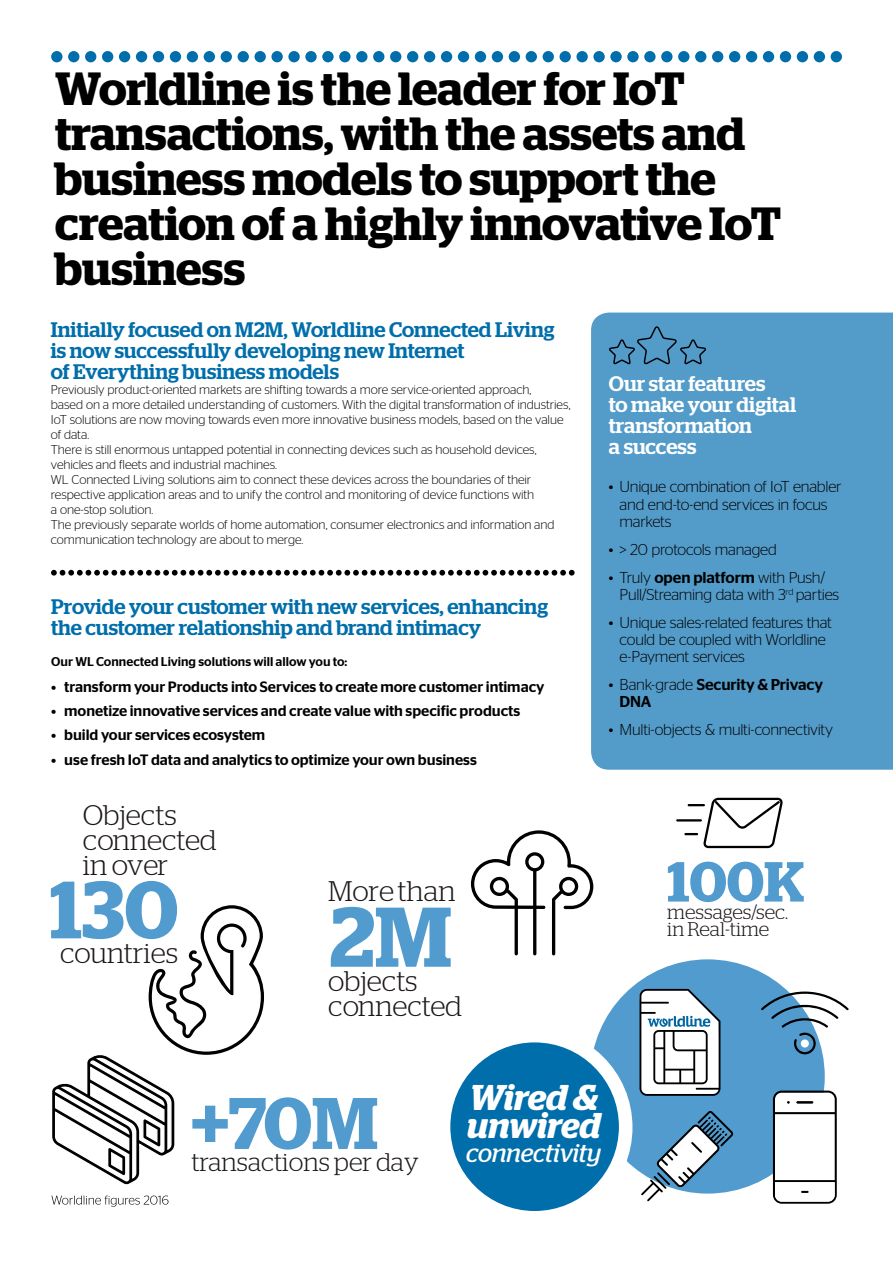
<style>
.page{position:relative;width:893px;height:1263px;background:#fff}
.page>*{position:absolute;margin:0;border:0;box-sizing:border-box;transform-origin:0 0}
.t1{font:600 84.45px "Stag";color:#519bcf}
.t2{font:600 81px "Stag";color:#519bcf}
.t3{font:600 72.75px "Stag";color:#519bcf}
.t4{font:600 56.4px "Stag";color:#519bcf}
.t5{font:600 46.5px/45px "Stag";letter-spacing:-.005em;color:#000}
.t6{font:italic 600 35.85px/28.2px "Stag";letter-spacing:-.01em;color:#fff}
.t7{font:300 28.35px/24.9px "Stag";color:#1d171a}
.t8{font:italic 25.65px "Stag";letter-spacing:-.01em;color:#fff}
.t9{font:300 25.5px "Stag";color:#1d171a}
.t10{font:500 21px/21px "Stag";color:#006eab}
.t11{font:500 21px/21px "Stag";color:#fff}
.t12{font:300 19.65px/17.4px "Stag";color:#1d171a}
.t13{font:300 15.75px/17.2px "Stag Sans";letter-spacing:-.015em;color:#000}
.t14{font:500 15.75px/17.2px "Stag Sans";letter-spacing:-.005em;color:#000}
.t15{font:500 15px "Stag Sans";letter-spacing:-.005em;color:#000}
.t16{font:300 12.75px/15px "Stag Sans";letter-spacing:-.005em;color:#000}
.t17{font:500 12.75px "Stag Sans";color:#000}
.s1{font-weight:500}
.s2{font-weight:300}
</style>
<div class="page">
<div style="left:591px;top:313px;width:302px;height:457px;background:#539bc9"></div>
<div style="left:51px;top:51px;width:12px;height:11px;background:#006eab;border-radius:50%"></div>
<div style="left:68px;top:51px;width:11px;height:11px;background:#006eab;border-radius:50%"></div>
<div style="left:85px;top:51px;width:11px;height:11px;background:#006eab;border-radius:50%"></div>
<div style="left:102px;top:51px;width:11px;height:11px;background:#006eab;border-radius:50%"></div>
<div style="left:119px;top:51px;width:11px;height:11px;background:#006eab;border-radius:50%"></div>
<div style="left:136px;top:51px;width:11px;height:11px;background:#006eab;border-radius:50%"></div>
<div style="left:153px;top:51px;width:11px;height:11px;background:#006eab;border-radius:50%"></div>
<div style="left:170px;top:51px;width:11px;height:11px;background:#006eab;border-radius:50%"></div>
<div style="left:187px;top:51px;width:11px;height:11px;background:#006eab;border-radius:50%"></div>
<div style="left:204px;top:51px;width:11px;height:11px;background:#006eab;border-radius:50%"></div>
<div style="left:221px;top:51px;width:11px;height:11px;background:#006eab;border-radius:50%"></div>
<div style="left:238px;top:51px;width:11px;height:11px;background:#006eab;border-radius:50%"></div>
<div style="left:254px;top:51px;width:12px;height:11px;background:#006eab;border-radius:50%"></div>
<div style="left:271px;top:51px;width:12px;height:11px;background:#006eab;border-radius:50%"></div>
<div style="left:288px;top:51px;width:12px;height:11px;background:#006eab;border-radius:50%"></div>
<div style="left:305px;top:51px;width:12px;height:11px;background:#006eab;border-radius:50%"></div>
<div style="left:322px;top:51px;width:12px;height:11px;background:#006eab;border-radius:50%"></div>
<div style="left:339px;top:51px;width:12px;height:11px;background:#006eab;border-radius:50%"></div>
<div style="left:356px;top:51px;width:11px;height:11px;background:#006eab;border-radius:50%"></div>
<div style="left:373px;top:51px;width:11px;height:11px;background:#006eab;border-radius:50%"></div>
<div style="left:390px;top:51px;width:11px;height:11px;background:#006eab;border-radius:50%"></div>
<div style="left:407px;top:51px;width:11px;height:11px;background:#006eab;border-radius:50%"></div>
<div style="left:424px;top:51px;width:11px;height:11px;background:#006eab;border-radius:50%"></div>
<div style="left:441px;top:51px;width:11px;height:11px;background:#006eab;border-radius:50%"></div>
<div style="left:458px;top:51px;width:11px;height:11px;background:#006eab;border-radius:50%"></div>
<div style="left:475px;top:51px;width:11px;height:11px;background:#006eab;border-radius:50%"></div>
<div style="left:492px;top:51px;width:11px;height:11px;background:#006eab;border-radius:50%"></div>
<div style="left:509px;top:51px;width:11px;height:11px;background:#006eab;border-radius:50%"></div>
<div style="left:526px;top:51px;width:11px;height:11px;background:#006eab;border-radius:50%"></div>
<div style="left:543px;top:51px;width:11px;height:11px;background:#006eab;border-radius:50%"></div>
<div style="left:559px;top:51px;width:12px;height:11px;background:#006eab;border-radius:50%"></div>
<div style="left:576px;top:51px;width:12px;height:11px;background:#006eab;border-radius:50%"></div>
<div style="left:593px;top:51px;width:12px;height:11px;background:#006eab;border-radius:50%"></div>
<div style="left:610px;top:51px;width:12px;height:11px;background:#006eab;border-radius:50%"></div>
<div style="left:627px;top:51px;width:12px;height:11px;background:#006eab;border-radius:50%"></div>
<div style="left:644px;top:51px;width:12px;height:11px;background:#006eab;border-radius:50%"></div>
<div style="left:661px;top:51px;width:11px;height:11px;background:#006eab;border-radius:50%"></div>
<div style="left:678px;top:51px;width:11px;height:11px;background:#006eab;border-radius:50%"></div>
<div style="left:695px;top:51px;width:11px;height:11px;background:#006eab;border-radius:50%"></div>
<div style="left:712px;top:51px;width:11px;height:11px;background:#006eab;border-radius:50%"></div>
<div style="left:729px;top:51px;width:11px;height:11px;background:#006eab;border-radius:50%"></div>
<div style="left:746px;top:51px;width:11px;height:11px;background:#006eab;border-radius:50%"></div>
<div style="left:763px;top:51px;width:11px;height:11px;background:#006eab;border-radius:50%"></div>
<div style="left:780px;top:51px;width:11px;height:11px;background:#006eab;border-radius:50%"></div>
<div style="left:797px;top:51px;width:11px;height:11px;background:#006eab;border-radius:50%"></div>
<div style="left:814px;top:51px;width:11px;height:11px;background:#006eab;border-radius:50%"></div>
<div style="left:831px;top:51px;width:11px;height:11px;background:#006eab;border-radius:50%"></div>
<svg style="left:51px;top:570px;width:524px;height:6px"></svg>
<div style="left:590px;top:959px;width:235px;height:234px;background:#519bcf;border-radius:50%"></div>
<svg style="left:761px;top:988px;width:88px;height:66px"></svg>
<svg style="left:773px;top:1090px;width:64px;height:114px"></svg>
<div style="left:801px;top:1039px;width:8px;height:8px;background:#fff;border-radius:50%"></div>
<svg style="left:641px;top:1111px;width:92px;height:90px"></svg>
<div style="left:433px;top:1028px;width:199px;height:199px;background:#fff;border-radius:50%"></div>
<div style="left:450px;top:1042px;width:169px;height:169px;background:#006eab;border-radius:50%"></div>
<svg style="left:609px;top:326px;width:97px;height:38px;background:#4988b1"></svg>
<svg style="left:639px;top:989px;width:81px;height:107px;background:#bfc8ce"></svg>
<svg style="left:471px;top:830px;width:123px;height:126px"></svg>
<svg style="left:52px;top:905px;width:212px;height:280px"></svg>
<hr style="left:676px;top:819px;width:26px;height:2px;background:#000">
<svg style="left:684px;top:798px;width:99px;height:50px"></svg>
<svg style="left:52px;top:1195px;width:116px;height:12px"></svg>
<h3 class="t5" style="left:55px;top:66px;width:727px">Worldline is the leader for IoT transactions, with the assets and business models to support the creation of a highly innovative IoT business</h3>
<h3 class="t10" style="left:51px;top:319px;width:505px">Initially focused on M2M, Worldline Connected Living is now successfully developing new Internet<br>of Everything business models</h3>
<p class="t16" style="left:51px;top:382px;width:521px">Previously product-oriented markets are shifting towards a more service-oriented approach,<br>based on a more detailed understanding of customers. With the digital transformation of industries, IoT solutions are now moving towards even more innovative business models, based on the value of data.<br>There is still enormous untapped potential in connecting devices such as household devices, vehicles and fleets and industrial machines.<br>WL Connected Living solutions aim to connect these devices across the boundaries of their respective application areas and to unify the control and monitoring of device functions with<br>a one-stop solution.<br>The previously separate worlds of home automation, consumer electronics and information and communication technology are about to merge.</p>
<h3 class="t10" style="left:51px;top:596px;width:498px">Provide your customer with new services, enhancing the customer relationship and brand intimacy</h3>
<p class="t17" style="left:51px;top:655px;width:298px">Our WL Connected Living solutions will allow you to:</p>
<p class="t15" style="left:51px;top:678px;width:495px">• transform your Products into Services to create more customer intimacy</p>
<p class="t15" style="left:51px;top:702px;width:471px">• monetize innovative services and create value with specific products</p>
<p class="t15" style="left:51px;top:726px;width:216px">• build your services ecosystem</p>
<p class="t15" style="left:51px;top:751px;width:427px">• use fresh IoT data and analytics to optimize your own business</p>
<h3 class="t7" style="left:83px;top:802px;width:135px">Objects connected in over</h3>
<h2 class="t2" style="left:50px;top:862px;width:130px">130</h2>
<h3 class="t7" style="left:60px;top:940px;width:120px">countries</h3>
<h3 class="t7" style="left:328px;top:878px;width:129px">More than</h3>
<h1 class="t1" style="left:330px;top:887px;width:123px">2M</h1>
<h3 class="t7" style="left:328px;top:968px;width:136px">objects connected</h3>
<h3 class="t11" style="left:609px;top:373px;width:189px">Our star features<br>to make your digital transformation<br>a success</h3>
<p class="t13" style="left:620px;top:477px;width:223px;text-indent:-11px">• Unique combination of IoT enabler and end-to-end services in focus markets</p>
<p class="t13" style="left:609px;top:540px;width:170px">• &gt; 20 protocols managed</p>
<p class="t13" style="left:620px;top:568px;width:221px;text-indent:-11px">• Truly <span class="s1">open platform</span> with Push/<br>Pull/Streaming data with 3<sup>rd</sup> parties</p>
<p class="t13" style="left:620px;top:613px;width:214px;text-indent:-11px">• Unique sales-related features that could be coupled with Worldline e-Payment services</p>
<p class="t14" style="left:620px;top:676px;width:205px;text-indent:-11px"><span class="s2">• Bank-grade</span> Security &amp; Privacy<br>DNA</p>
<p class="t13" style="left:609px;top:721px;width:226px">• Multi-objects &amp; multi-connectivity</p>
<h3 class="t4" style="left:667px;top:849px;width:139px">100K</h3>
<h3 class="t12" style="left:667px;top:903px;width:122px">messages/sec. in Real-time</h3>
<h3 class="t3" style="left:191px;top:1081px;width:188px">+70M</h3>
<h3 class="t9" style="left:191px;top:1148px;width:229px">transactions per day</h3>
<h3 class="t6" style="left:467px;top:1083px;width:136px">Wired &amp; unwired</h3>
<h3 class="t8" style="left:466px;top:1138px;width:137px">connectivity</h3>
</div>
